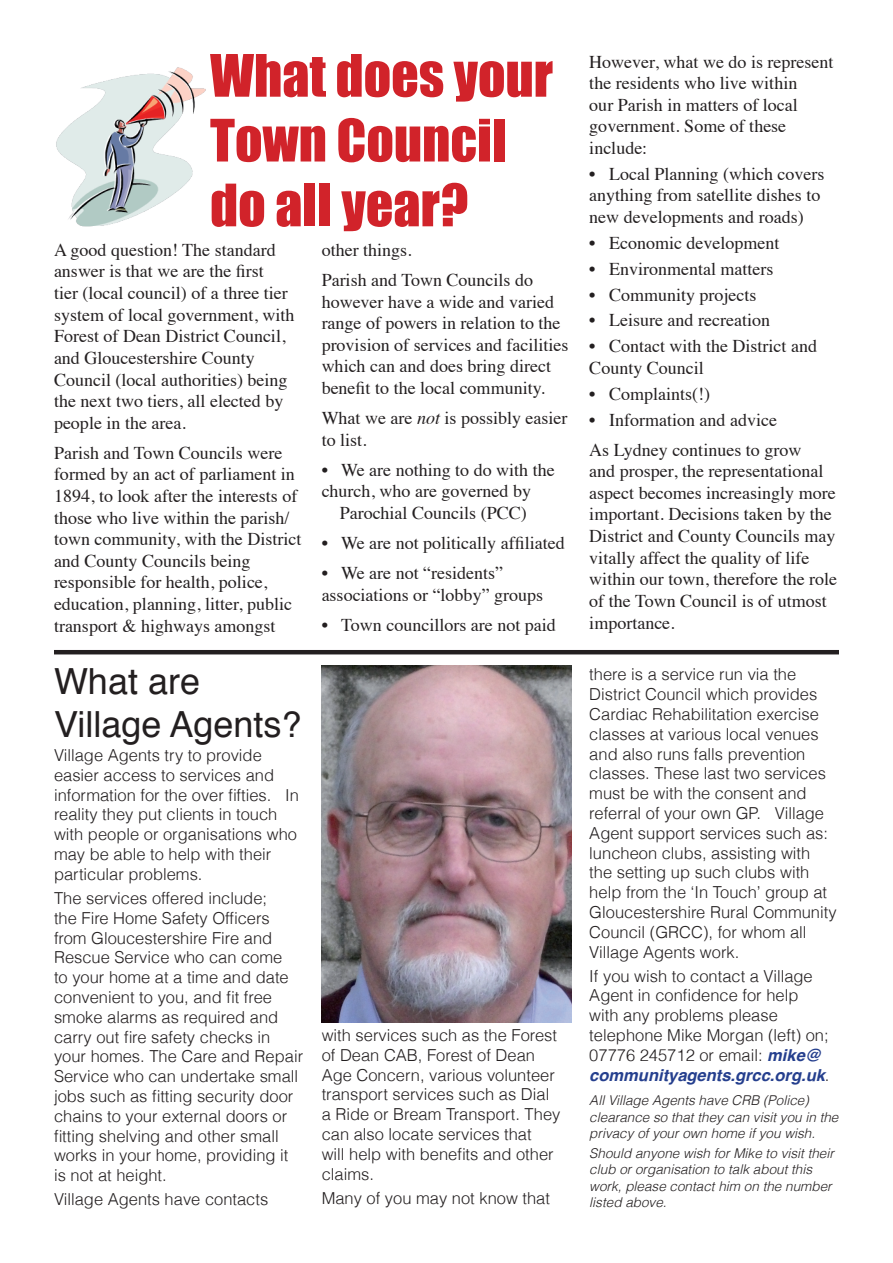
<style>
.page{position:relative;width:893px;height:1263px;background:#fff}
.page>*{position:absolute;margin:0;border:0;box-sizing:border-box;transform-origin:0 0}
.t1{font:54px/64.8px "Impact";color:#d1232a}
.t2{font:36px/43.2px "Helvetica";color:#231f20}
.t3{font:18px/21.6px "Times";color:#231f20}
.t4{font:300 16.5px/19.8px "Helvetica";color:#231f20}
.t5{font:italic 300 13.5px/16.2px "Helvetica";color:#231f20}
.s1{font-style:italic}
.s2{font-weight:700;font-style:italic;color:#253f8e}
</style>
<div class="page">
<hr style="left:54px;top:650px;width:785px;height:4px;background:#231f20">
<img style="left:56px;top:67px;width:150px;height:160px">
<img style="left:322px;top:665px;width:249px;height:357px">
<h1 class="t1" style="left:210px;top:42px;width:344px">What does your<br>Town Council do all year?</h1>
<p class="t3" style="left:54px;top:237px;width:242px">A good question! The standard answer is that we are the first<br>tier (local council) of a three tier system of local government, with<br>Forest of Dean District Council, and Gloucestershire County<br>Council (local authorities) being the next two tiers, all elected by people in the area.</p>
<p class="t3" style="left:54px;top:440px;width:249px">Parish and Town Councils were formed by an act of parliament in<br>1894, to look after the interests of those who live within the parish/ town community, with the District and County Councils being responsible for health, police, education, planning, litter, public transport &amp; highways amongst</p>
<h2 class="t2" style="left:54px;top:661px;width:249px">What are<br>Village Agents?</h2>
<p class="t4" style="left:54px;top:745px;width:246px">Village Agents try to provide easier access to services and information for the over fifties. In reality they put clients in touch with people or organisa-tions who may be able to help with their particular problems.</p>
<p class="t4" style="left:54px;top:888px;width:251px">The services offered include;<br>the Fire Home Safety Officers from Gloucestershire Fire and<br>Rescue Service who can come<br>to your home at a time and date convenient to you, and fit free smoke alarms as required and carry out fire safety checks in your homes. The Care and Repair<br>Service who can undertake small jobs such as fitting security door chains to your external doors or fitting shelving and other small works in your home, providing it is not at height.</p>
<p class="t4" style="left:54px;top:1189px;width:216px">Village Agents have contacts</p>
<p class="t3" style="left:322px;top:233px;width:213px;line-height:30.2px">other things.<br>Parish and Town Councils do</p>
<p class="t3" style="left:322px;top:289px;width:248px">however have a wide and varied range of powers in relation to the provision of services and facilities which can and does bring direct benefit to the local community.</p>
<p class="t3" style="left:322px;top:406px;width:247px">What we are <span class="s1">not</span> is possibly easier to list.</p>
<p class="t3" style="left:322px;top:457px;width:235px">• We are nothing to do with the</p>
<p class="t3" style="left:322px;top:479px;width:211px">church, who are governed by</p>
<p class="t3" style="left:340px;top:501px;width:189px">Parochial Councils (PCC)</p>
<p class="t3" style="left:322px;top:531px;width:244px">• We are not politically affiliated</p>
<p class="t3" style="left:322px;top:561px;width:223px">• We are not “residents” associations or “lobby” groups</p>
<p class="t3" style="left:322px;top:612px;width:236px">• Town councillors are not paid</p>
<p class="t4" style="left:322px;top:1025px;width:240px">with services such as the Forest of Dean CAB, Forest of Dean<br>Age Concern, various volunteer transport services such as Dial a Ride or Bream Transport. They can also locate services that<br>will help with benefits and other claims.</p>
<p class="t4" style="left:322px;top:1188px;width:230px">Many of you may not know that</p>
<p class="t3" style="left:589px;top:49px;width:246px">However, what we do is represent the residents who live within<br>our Parish in matters of local government. Some of these include:</p>
<p class="t3" style="left:589px;top:161px;width:237px">• Local Planning (which covers anything from satellite dishes to new developments and roads)</p>
<p class="t3" style="left:589px;top:230px;width:192px">• Economic development</p>
<p class="t3" style="left:589px;top:256px;width:186px">• Environmental matters</p>
<p class="t3" style="left:589px;top:282px;width:169px">• Community projects</p>
<p class="t3" style="left:589px;top:308px;width:182px">• Leisure and recreation</p>
<p class="t3" style="left:589px;top:334px;width:229px">• Contact with the District and<br>County Council</p>
<p class="t3" style="left:589px;top:381px;width:122px">• Complaints(!)</p>
<p class="t3" style="left:589px;top:403px;width:213px;line-height:30.2px">• Information and advice<br>As Lydney continues to grow</p>
<p class="t3" style="left:589px;top:459px;width:249px">and prosper, the representational aspect becomes increasingly more important. Decisions taken by the<br>District and County Councils may vitally affect the quality of life within our town, therefore the role of the Town Council is of utmost importance.</p>
<p class="t4" style="left:589px;top:664px;width:249px">there is a service run via the<br>District Council which provides<br>Cardiac Rehabilitation exercise classes at various local venues and also runs falls prevention classes. These last two services must be with the consent and re-ferral of your own GP. Village<br>Agent support services such as: luncheon clubs, assisting with the setting up such clubs with help from the ‘In Touch’ group at<br>Gloucestershire Rural Community<br>Council (GRCC), for whom all<br>Village Agents work.</p>
<p class="t4" style="left:589px;top:966px;width:242px">If you wish to contact a Village<br>Agent in confidence for help with any prob- lems please telephone Mike Morgan (left) on;<br>07776 245712 or email: <span class="s2">mike@ communityagents.grcc.org.uk</span>.</p>
<p class="t5" style="left:589px;top:1092px;width:251px">All Village Agents have CRB (Police) clearance so that they can visit you in the privacy of your own home if you wish.</p>
<p class="t5" style="left:589px;top:1145px;width:246px">Should anyone wish for Mike to visit their club or organisation to talk about this work, please contact him on the number listed above.</p>
</div>
